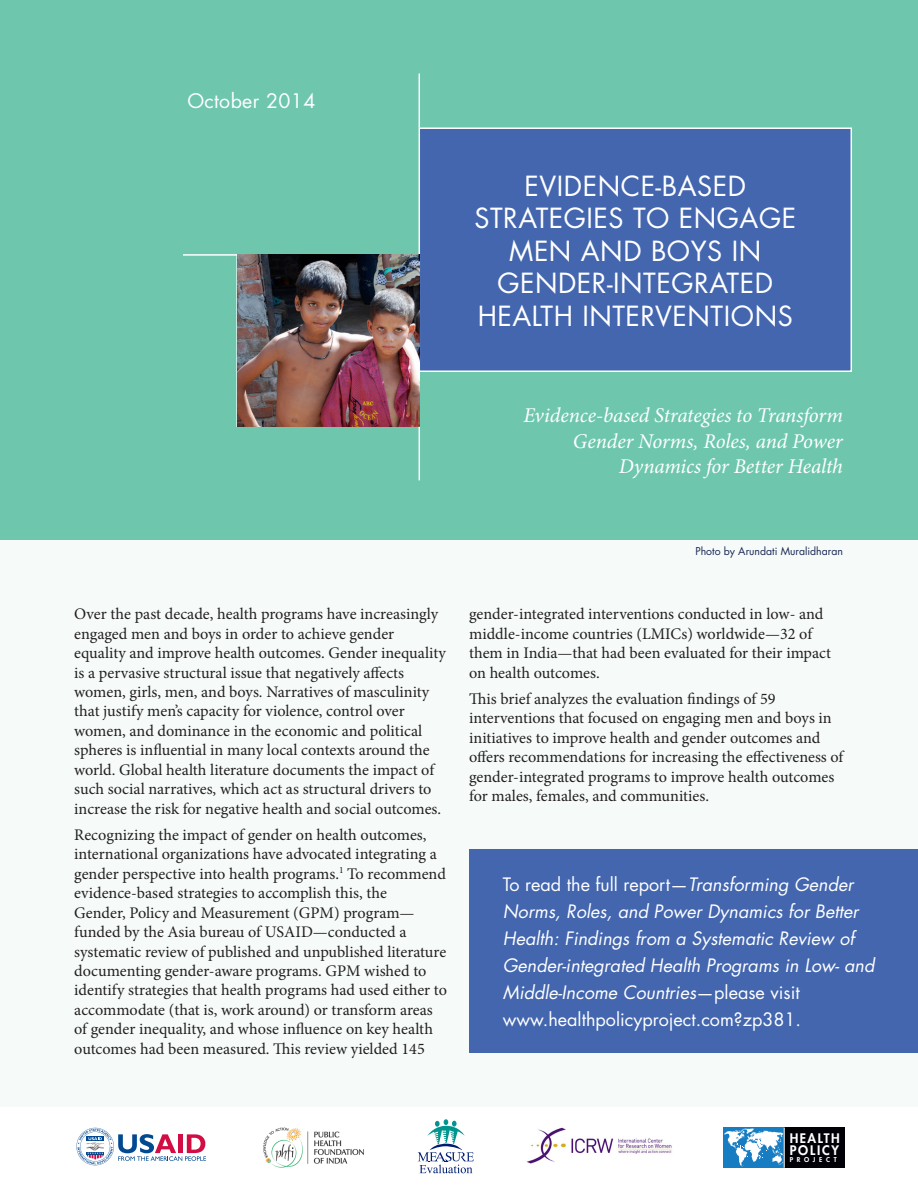
<style>
.page{position:relative;width:918px;height:1188px;background:#fff}
.page>*{position:absolute;margin:0;border:0;box-sizing:border-box;transform-origin:0 0}
.t1{font:27px/32.4px "Futura Std";letter-spacing:.02em;color:#fff;text-align:center}
.t2{font:italic 21px/25.2px "Minion Pro";letter-spacing:-.005em;color:#fff;text-align:right}
.Date{font:19.5px "Futura Std";letter-spacing:.02em;color:#fff}
.Callout_Box{font:italic 18px/27px "Futura Std";color:#fff}
.Body{font:16.2px/19.5px "Minion Pro";color:#231f20}
.t3{font:800 12.9px/12px "Futura Std";letter-spacing:.13em;color:#fff}
.Credits{font:10.5px "Futura Std";color:#182754}
.t4{font:800 6.6px "Futura Std";letter-spacing:.565em;color:#fff}
.s1{font-style:normal}
</style>
<div class="page">
<div style="left:0;top:0;width:918px;height:540px;background:#6ec7ad"></div>
<div style="left:0;top:540px;width:918px;height:567px;background:#f6fbf9"></div>
<hr style="left:183px;top:254px;width:54px;height:2px;background:#fff">
<hr style="left:419px;top:74px;width:1px;height:54px;background:#fff">
<hr style="left:419px;top:426px;width:1px;height:54px;background:#fff">
<div style="left:419px;top:128px;width:432px;height:243px;background:#4366af"></div>
<div style="left:419px;top:128px;width:433px;height:244px;border:2px solid #fff"></div>
<img style="left:237px;top:255px;width:182px;height:171px">
<svg style="left:76px;top:1128px;width:130px;height:37px"></svg>
<img style="left:263px;top:1127px;width:101px;height:41px">
<svg style="left:418px;top:1119px;width:56px;height:54px"></svg>
<img style="left:526px;top:1127px;width:146px;height:37px">
<div style="left:469px;top:849px;width:449px;height:204px;background:#4366af"></div>
<div style="left:784px;top:1128px;width:61px;height:40px;background:#000006"></div>
<svg style="left:724px;top:1128px;width:60px;height:40px"></svg>
<svg style="left:724px;top:1129px;width:59px;height:38px"></svg>
<hr style="left:784px;top:1128px;width:1px;height:40px;background:#fff">
<p class="Date" style="left:187px;top:88px;width:129px">October 2014</p>
<p class="t1" style="left:474px;top:170px;width:323px">EVIDENCE-BASED<br>STRATEGIES TO ENGAGE<br>MEN AND BOYS IN<br>GENDER-INTEGRATED<br>HEALTH INTERVENTIONS</p>
<p class="t2" style="left:523px;top:403px;width:321px">Evidence-based Strategies to Transform<br>Gender Norms, Roles, and Power<br>Dynamics for Better Health</p>
<p class="Body" style="left:74px;top:604px;width:373px">Over the past decade, health programs have increasingly engaged men and boys in order to achieve gender equality and improve health outcomes. Gender inequality is a pervasive structural issue that negatively affects women, girls, men, and boys. Narratives of masculinity that justify men’s capacity for violence, control over women, and dominance in the economic and political spheres is influential in many local contexts around the world. Global health literature documents the impact of such social narratives, which act as structural drivers to increase the risk for negative health and social outcomes.</p>
<p class="Body" style="left:74px;top:825px;width:374px">Recognizing the impact of gender on health outcomes, international organizations have advocated integrating a gender perspective into health programs.<sup>1</sup> To recommend evidence-based strategies to accomplish this, the<br>Gender, Policy and Measurement (GPM) program— funded by the Asia bureau of USAID—conducted a systematic review of published and unpublished literature documenting gender-aware programs. GPM wished to identify strategies that health programs had used either to accommodate (that is, work around) or transform areas of gender inequality, and whose influence on key health outcomes had been measured. This review yielded 145</p>
<p class="Credits" style="left:695px;top:545px;width:149px">Photo by Arundati Muralidharan</p>
<p class="Body" style="left:469px;top:604px;width:364px">gender-integrated interventions conducted in low- and middle-income countries (LMICs) worldwide—32 of them in India—that had been evaluated for their impact on health outcomes.</p>
<p class="Body" style="left:469px;top:689px;width:376px">This brief analyzes the evaluation findings of 59 interventions that focused on engaging men and boys in initiatives to improve health and gender outcomes and offers recommendations for increasing the effectiveness of gender-integrated programs to improve health outcomes for males, females, and communities.</p>
<p class="Callout_Box" style="left:503px;top:871px;width:373px"><span class="s1">To read the full report—</span>Transforming Gender Norms, Roles, and Power Dynamics for Better Health: Findings from a Systematic Review of Gender-integrated Health Programs in Low- and Middle-Income Countries<span class="s1">—please visit www.healthpolicyproject.com?zp381.</span></p>
<p class="t3" style="left:790px;top:1132px;width:52px">HEALTH<br>POLICY</p>
<p class="t4" style="left:790px;top:1156px;width:49px">PROJECT</p>
</div>
